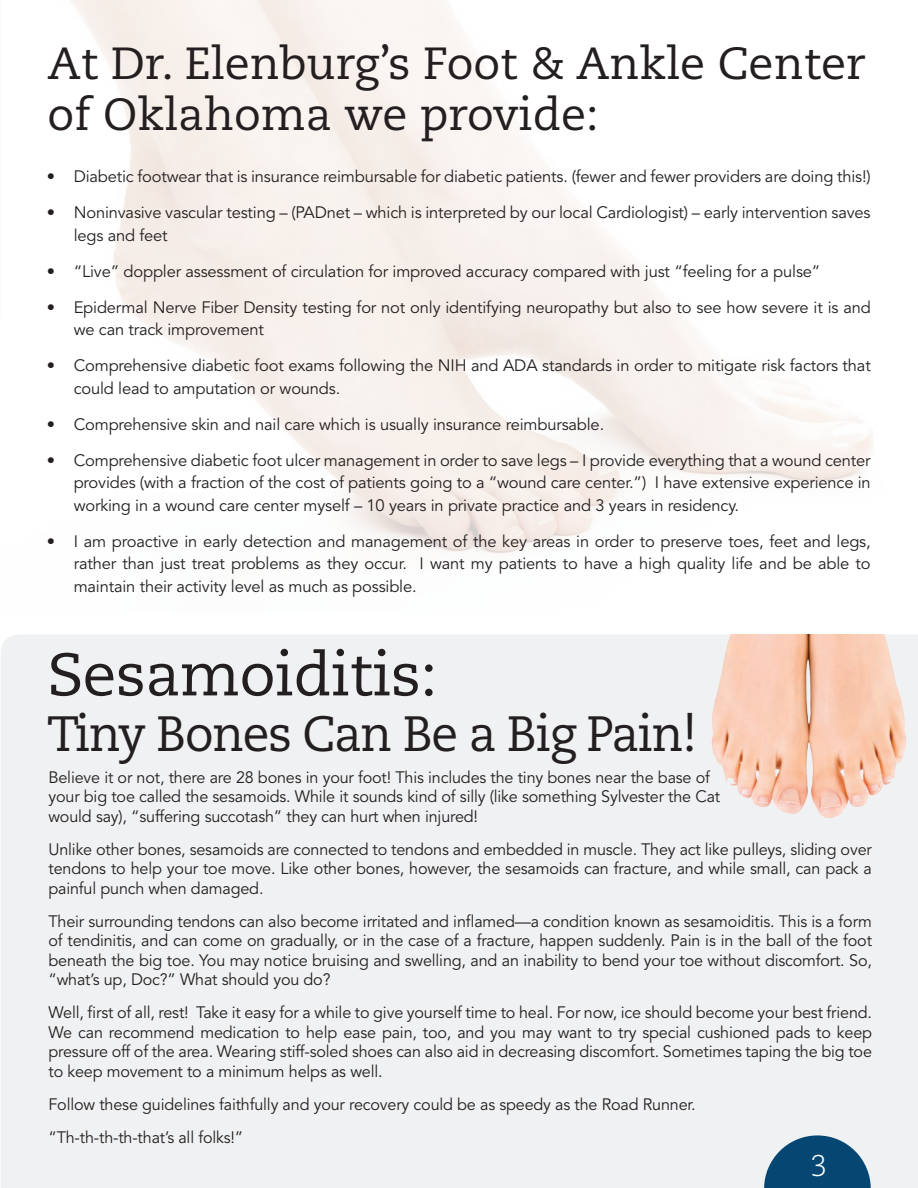
<style>
.page{position:relative;width:918px;height:1188px;background:#fff}
.page>*{position:absolute;margin:0;border:0;box-sizing:border-box;transform-origin:0 0}
.t1{font:60px "Caecilia LT Std";letter-spacing:-.01em;color:#231f20}
.t2{font:49.5px "Caecilia LT Std";letter-spacing:-.03em;color:#231f20}
.t3{font:45px/51px "Caecilia LT Std";color:#231f20}
.t4{font:300 30px "Caecilia LT Std";color:#fff}
.t5{font:16.5px/19.5px "Avenir LT Std";letter-spacing:-.01em;color:#231f20}
</style>
<div class="page">
<div style="left:1px;top:635px;width:917px;height:553px;background:#f0f1f2"></div>
<svg style="left:764px;top:1135px;width:107px;height:53px"></svg>
<img style="left:688px;top:634px;width:230px;height:203px">
<h3 class="t3" style="left:47px;top:39px;width:819px">At Dr. Elenburg’s Foot &amp; Ankle Center of Oklahoma we provide:</h3>
<p class="t5" style="left:47px;top:167px;width:826px">• Diabetic footwear that is insurance reimbursable for diabetic patients. (fewer and fewer providers are doing this!)</p>
<p class="t5" style="left:74px;top:202px;width:798px;line-height:22.5px;text-indent:-27px">• Noninvasive vascular testing – (PADnet – which is interpreted by our local Cardiologist) – early intervention saves legs and feet</p>
<p class="t5" style="left:47px;top:262px;width:775px">• “Live” doppler assessment of circulation for improved accuracy compared with just “feeling for a pulse”</p>
<p class="t5" style="left:74px;top:296px;width:799px;line-height:22.5px;text-indent:-27px">• Epidermal Nerve Fiber Density testing for not only identifying neuropathy but also to see how severe it is and we can track improvement</p>
<p class="t5" style="left:74px;top:355px;width:799px;line-height:22.5px;text-indent:-27px">• Comprehensive diabetic foot exams following the NIH and ADA standards in order to mitigate risk factors that could lead to amputation or wounds.</p>
<p class="t5" style="left:47px;top:415px;width:559px">• Comprehensive skin and nail care which is usually insurance reimbursable.</p>
<p class="t5" style="left:74px;top:449px;width:799px;line-height:22.5px;text-align:justify;text-indent:-27px">• Comprehensive diabetic foot ulcer management in order to save legs – I provide everything that a wound center provides (with a fraction of the cost of patients going to a “wound care center.”) I have extensive experience in working in a wound care center myself – 10 years in private practice and 3 years in residency.</p>
<p class="t5" style="left:74px;top:530px;width:799px;line-height:22.5px;text-align:justify;text-indent:-27px">• I am proactive in early detection and management of the key areas in order to preserve toes, feet and legs, rather than just treat problems as they occur. I want my patients to have a high quality life and be able to maintain their activity level as much as possible.</p>
<h1 class="t1" style="left:47px;top:640px;width:392px">Sesamoiditis:</h1>
<h2 class="t2" style="left:47px;top:705px;width:651px">Tiny Bones Can Be a Big Pain!</h2>
<p class="t5" style="left:48px;top:768px;width:673px">Believe it or not, there are 28 bones in your foot! This includes the tiny bones near the base of your big toe called the sesamoids. While it sounds kind of silly (like something Sylvester the Cat would say), “suffering succotash” they can hurt when injured!</p>
<p class="t5" style="left:48px;top:840px;width:825px;text-align:justify">Unlike other bones, sesamoids are connected to tendons and embedded in muscle. They act like pulleys, sliding over tendons to help your toe move. Like other bones, however, the sesamoids can fracture, and while small, can pack a painful punch when damaged.</p>
<p class="t5" style="left:48px;top:912px;width:825px;text-align:justify">Their surrounding tendons can also become irritated and inflamed—a condition known as sesamoiditis. This is a form of tendinitis, and can come on gradually, or in the case of a fracture, happen suddenly. Pain is in the ball of the foot beneath the big toe. You may notice bruising and swelling, and an inability to bend your toe without discomfort. So, “what’s up, Doc?” What should you do?</p>
<p class="t5" style="left:48px;top:1003px;width:825px;text-align:justify">Well, first of all, rest! Take it easy for a while to give yourself time to heal. For now, ice should become your best friend.<br>We can recommend medication to help ease pain, too, and you may want to try special cushioned pads to keep pressure off of the area. Wearing stiff-soled shoes can also aid in decreasing discomfort. Sometimes taping the big toe to keep movement to a minimum helps as well.</p>
<p class="t5" style="left:48px;top:1088px;width:649px;line-height:33px">Follow these guidelines faithfully and your recovery could be as speedy as the Road Runner. “Th-th-th-th-that’s all folks!”</p>
<h3 class="t4" style="left:811px;top:1149px;width:18px">3</h3>
</div>
